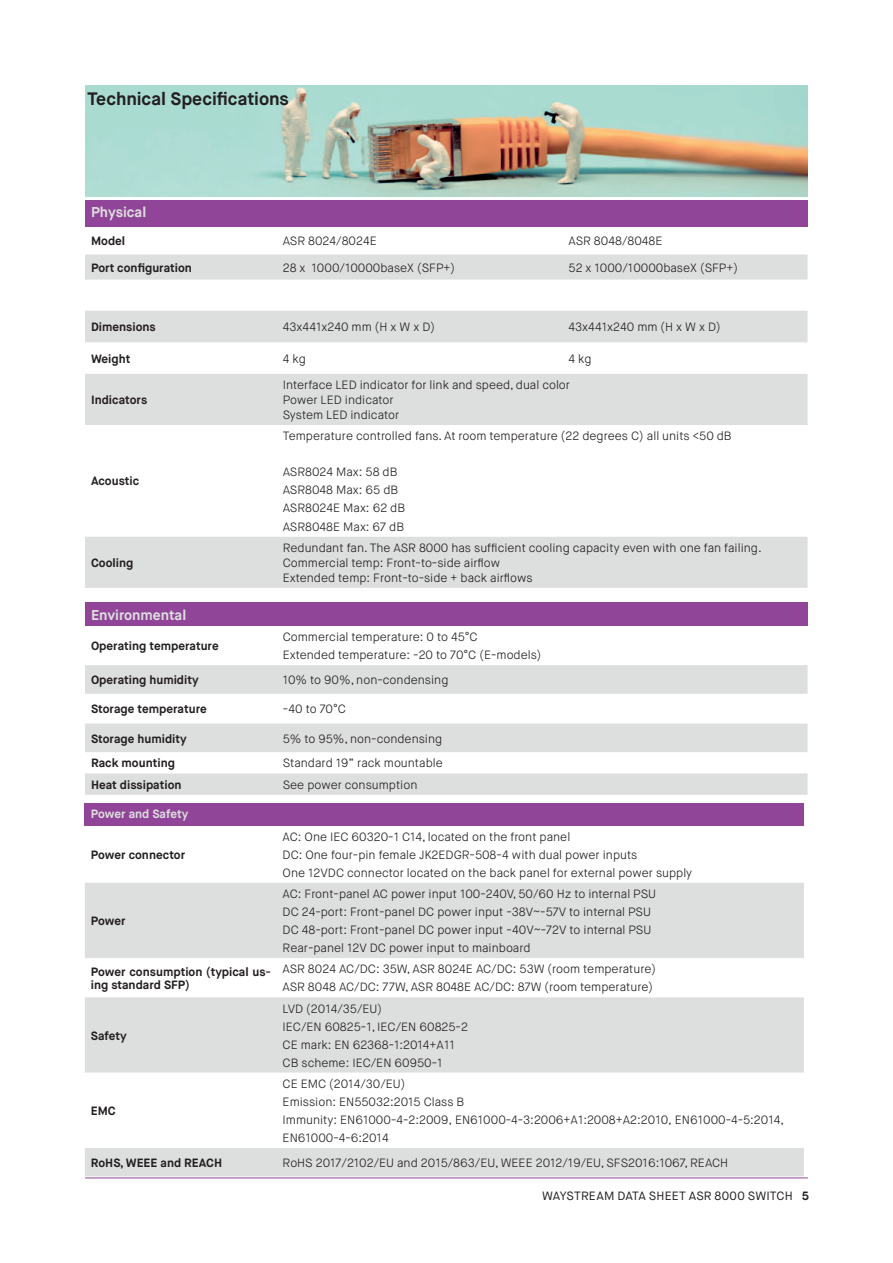
<style>
.page{position:relative;width:893px;height:1263px;background:#fff}
.page>*{position:absolute;margin:0;border:0;box-sizing:border-box;transform-origin:0 0}
.t1{font:700 18px "Maison Neue";letter-spacing:-.005em;color:#231f20}
.t2{font:700 14.25px "Maison Neue";color:#dddede}
.t3{font:300 12px/18px "Maison Neue";color:#231f20}
.t4{font:700 12px/13.5px "Maison Neue";color:#231f20}
.t5{font:12px "Maison Neue";letter-spacing:.01em;color:#231f20}
.t6{font:700 12px "Maison Neue";color:#dddede}
.s1{font-weight:700}
</style>
<div class="page">
<hr style="left:85px;top:1177px;width:723px;height:1px;background:#914599">
<div style="left:85px;top:200px;width:723px;height:27px;background:#914599"></div>
<svg style="left:85px;top:255px;width:723px;height:333px;fill:#dddede"></svg>
<svg style="left:85px;top:425px;width:723px;height:111px"></svg>
<div style="left:85px;top:603px;width:723px;height:23px;background:#914599"></div>
<svg style="left:85px;top:665px;width:723px;height:130px;fill:#dddede"></svg>
<div style="left:85px;top:803px;width:719px;height:22px;background:#914599"></div>
<svg style="left:85px;top:883px;width:719px;height:293px;fill:#dddede"></svg>
<svg style="left:85px;top:1073px;width:719px;height:75px"></svg>
<img style="left:85px;top:85px;width:723px;height:112px">
<h1 class="t1" style="left:88px;top:91px;width:203px">Technical Specifications</h1>
<p class="t2" style="left:91px;top:206px;width:57px">Physical</p>
<p class="t4" style="left:91px;top:235px;width:36px">Model</p>
<p class="t3" style="left:283px;top:233px;width:96px">ASR 8024/8024E</p>
<p class="t3" style="left:569px;top:233px;width:95px">ASR 8048/8048E</p>
<p class="t4" style="left:91px;top:262px;width:102px">Port configuration</p>
<p class="t3" style="left:283px;top:259px;width:174px">28 x 1000/10000baseX (SFP+)</p>
<p class="t3" style="left:569px;top:259px;width:171px">52 x 1000/10000baseX (SFP+)</p>
<p class="t4" style="left:91px;top:321px;width:66px">Dimensions</p>
<p class="t3" style="left:283px;top:319px;width:154px">43x441x240 mm (H x W x D)</p>
<p class="t3" style="left:569px;top:319px;width:154px">43x441x240 mm (H x W x D)</p>
<p class="t4" style="left:91px;top:353px;width:41px">Weight</p>
<p class="t3" style="left:283px;top:350px;width:25px">4 kg</p>
<p class="t3" style="left:569px;top:350px;width:25px">4 kg</p>
<p class="t4" style="left:91px;top:394px;width:58px">Indicators</p>
<p class="t3" style="left:283px;top:378px;width:289px;line-height:15px">Interface LED indicator for link and speed, dual color<br>Power LED indicator<br>System LED indicator</p>
<p class="t4" style="left:91px;top:475px;width:50px">Acoustic</p>
<p class="t4" style="left:91px;top:557px;width:44px">Cooling</p>
<p class="t3" style="left:283px;top:428px;width:450px">Temperature controlled fans. At room temperature (22 degrees C) all units &lt;50 dB</p>
<p class="t3" style="left:283px;top:464px;width:124px">ASR8024 Max: 58 dB<br>ASR8048 Max: 65 dB<br>ASR8024E Max: 62 dB<br>ASR8048E Max: 67 dB</p>
<p class="t3" style="left:283px;top:541px;width:480px;line-height:15px">Redundant fan. The ASR 8000 has sufficient cooling capacity even with one fan failing.<br>Commercial temp: Front-to-side airflow<br>Extended temp: Front-to-side + back airflows</p>
<p class="t2" style="left:91px;top:609px;width:97px">Environmental</p>
<p class="t4" style="left:91px;top:640px;width:129px">Operating temperature</p>
<p class="t3" style="left:283px;top:629px;width:260px">Commercial temperature: 0 to 45°C<br>Extended temperature: -20 to 70°C (E-models)</p>
<p class="t4" style="left:91px;top:674px;width:109px">Operating humidity</p>
<p class="t3" style="left:283px;top:672px;width:167px">10% to 90%, non-condensing</p>
<p class="t4" style="left:91px;top:703px;width:117px">Storage temperature</p>
<p class="t3" style="left:283px;top:701px;width:65px">-40 to 70°C</p>
<p class="t4" style="left:91px;top:732px;width:97px">Storage humidity</p>
<p class="t3" style="left:283px;top:730px;width:161px">5% to 95%, non-condensing</p>
<p class="t4" style="left:91px;top:757px;width:85px">Rack mounting</p>
<p class="t3" style="left:283px;top:755px;width:162px">Standard 19” rack mountable</p>
<p class="t4" style="left:91px;top:779px;width:92px">Heat dissipation</p>
<p class="t3" style="left:283px;top:776px;width:136px">See power consumption</p>
<p class="t6" style="left:91px;top:808px;width:99px">Power and Safety</p>
<p class="t4" style="left:91px;top:849px;width:96px">Power connector</p>
<p class="t3" style="left:283px;top:828px;width:411px">AC: One IEC 60320-1 C14, located on the front panel<br>DC: One four-pin female JK2EDGR-508-4 with dual power inputs<br>One 12VDC connector located on the back panel for external power supply</p>
<p class="t4" style="left:91px;top:915px;width:36px">Power</p>
<p class="t3" style="left:283px;top:886px;width:375px">AC: Front-panel AC power input 100-240V, 50/60 Hz to internal PSU DC 24-port: Front-panel DC power input -38V~-57V to internal PSU DC 48-port: Front-panel DC power input -40V~-72V to internal PSU Rear-panel 12V DC power input to mainboard</p>
<p class="t4" style="left:91px;top:965px;width:181px">Power consumption (typical us&shy;ing standard SFP)</p>
<p class="t3" style="left:283px;top:961px;width:375px">ASR 8024 AC/DC: 35W, ASR 8024E AC/DC: 53W (room temperature)<br>ASR 8048 AC/DC: 77W, ASR 8048E AC/DC: 87W (room temperature)</p>
<p class="t4" style="left:91px;top:1030px;width:37px">Safety</p>
<p class="t3" style="left:283px;top:1000px;width:187px">LVD (2014/35/EU)<br>IEC/EN 60825-1 , IEC/EN 60825-2<br>CE mark: EN 62368-1:2014+A11<br>CB scheme: IEC/EN 60950-1</p>
<p class="t4" style="left:91px;top:1105px;width:26px">EMC</p>
<p class="t3" style="left:283px;top:1076px;width:503px">CE EMC (2014/30/EU)<br>Emission: EN55032:2015 Class B<br>Immunity: EN61000-4-2:2009, EN61000-4-3:2006+A1:2008+A2:2010, EN61000-4-5:2014, EN61000-4-6:2014</p>
<p class="t4" style="left:91px;top:1157px;width:133px">RoHS, WEEE and REACH</p>
<p class="t3" style="left:283px;top:1154px;width:447px">RoHS 2017/2102/EU and 2015/863/EU, WEEE 2012/19/EU, SFS2016:1067, REACH</p>
<p class="t5" style="left:542px;top:1191px;width:268px">WAYSTREAM DATA SHEET ASR 8000 SWITCH <span class="s1">5</span></p>
</div>
